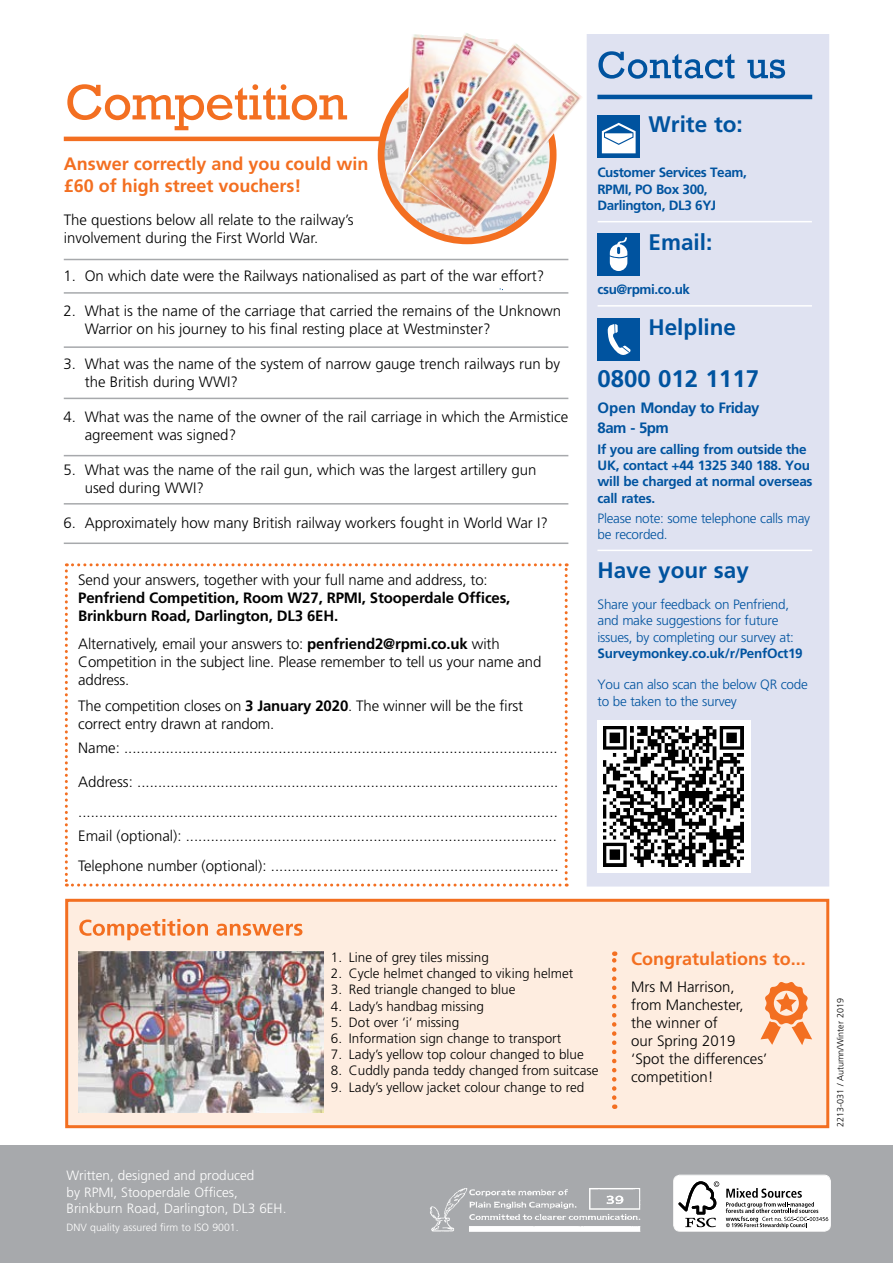
<style>
.page{position:relative;width:893px;height:1263px;background:#fff}
.page>*{position:absolute;margin:0;border:0;box-sizing:border-box;transform-origin:0 0}
.t1{font:700 24px "Frutiger";color:#00539f}
.t2{font:700 22.5px "Frutiger";color:#00539f}
.t3{font:700 18px/21.6px "Frutiger";color:#f36f21}
.t4{font:300 15px/18px "Frutiger";color:#000}
.t5{font:700 15px/18px "Frutiger";letter-spacing:-.01em;color:#000}
.t6{font:700 15px/20.1px "Frutiger";letter-spacing:-.03em;color:#00539f}
.t7{font:300 13.5px "Frutiger";color:#000}
.t8{font:700 13.5px/16.2px "Frutiger";letter-spacing:-.02em;color:#00539f}
.t9{font:300 13.5px/16.2px "Frutiger";letter-spacing:-.02em;color:#00539f}
.t10{font:300 13.5px/16.5px "Frutiger";color:#fff}
.t11{font:300 10.5px "Frutiger";color:#fff}
.t12{font:300 9px "Frutiger";color:#000}
.s1{font-weight:700}
</style>
<div class="page">
<div style="left:0;top:1145px;width:893px;height:118px;background:#a7a9ac"></div>
<img style="left:430px;top:1188px;width:211px;height:44px">
<svg style="left:674px;top:1175px;width:156px;height:56px;background:#d7d7d7"></svg>
<div style="left:673px;top:1175px;width:158px;height:56px;border:1px solid #fff;border-radius:6px"></div>
<div style="left:587px;top:34px;width:242px;height:852px;background:#dfe2f1"></div>
<svg style="left:598px;top:51px;width:187px;height:28px"></svg>
<hr style="left:597px;top:95px;width:215px;height:4px;background:#00539f">
<hr style="left:598px;top:221px;width:214px;height:1px;background:#fff">
<hr style="left:598px;top:305px;width:214px;height:2px;background:#fff">
<div style="left:65px;top:899px;width:764px;height:229px;background:#feede0;border:3px solid #f36f21"></div>
<svg style="left:79px;top:919px;width:223px;height:21px"></svg>
<svg style="left:760px;top:982px;width:52px;height:63px"></svg>
<div style="left:597px;top:233px;width:43px;height:43px;background:#00539f"></div>
<svg style="left:610px;top:237px;width:18px;height:34px"></svg>
<div style="left:598px;top:318px;width:42px;height:42px;background:#00539f"></div>
<svg style="left:608px;top:324px;width:23px;height:31px"></svg>
<div style="left:597px;top:115px;width:43px;height:43px;background:#00539f"></div>
<svg style="left:602px;top:123px;width:34px;height:30px"></svg>
<hr style="left:597px;top:550px;width:215px;height:1px;background:#fff">
<div style="left:597px;top:720px;width:153px;height:153px;background:#fff"></div>
<img style="left:604px;top:727px;width:139px;height:140px">
<svg style="left:65px;top:563px;width:503px;height:323px"></svg>
<svg style="left:67px;top:84px;width:280px;height:46px"></svg>
<hr style="left:64px;top:137px;width:452px;height:4px;background:#f36f21">
<hr style="left:64px;top:259px;width:504px;height:1px;background:#a7a9ac">
<hr style="left:64px;top:292px;width:504px;height:2px;background:#a7a9ac">
<hr style="left:64px;top:346px;width:504px;height:2px;background:#a7a9ac">
<hr style="left:64px;top:398px;width:504px;height:1px;background:#a7a9ac">
<hr style="left:64px;top:455px;width:504px;height:1px;background:#a7a9ac">
<hr style="left:64px;top:503px;width:504px;height:2px;background:#a7a9ac">
<hr style="left:64px;top:542px;width:504px;height:2px;background:#a7a9ac">
<img style="left:381px;top:98px;width:136px;height:143px">
<div style="left:378px;top:65px;width:178px;height:179px;border:7px solid #f36f21;border-radius:50%"></div>
<img style="left:398px;top:33px;width:101px;height:189px">
<img style="left:408px;top:42px;width:174px;height:187px">
<img style="left:78px;top:951px;width:246px;height:161px">
<svg style="left:612px;top:951px;width:4px;height:147px"></svg>
<p class="t3" style="left:64px;top:153px;width:306px">Answer correctly and you could win £60 of high street vouchers!</p>
<p class="t4" style="left:64px;top:211px;width:291px">The questions below all relate to the railway’s involvement during the First World War.</p>
<p class="t4" style="left:63px;top:267px;width:482px">1. On which date were the Railways nationalised as part of the war effort?</p>
<p class="t4" style="left:85px;top:302px;width:478px;text-indent:-21px">2. What is the name of the carriage that carried the remains of the Unknown<br>Warrior on his journey to his final resting place at Westminster?</p>
<p class="t4" style="left:85px;top:355px;width:477px;text-indent:-21px">3. What was the name of the system of narrow gauge trench railways run by the British during WWI?</p>
<p class="t4" style="left:85px;top:408px;width:485px;text-indent:-21px">4. What was the name of the owner of the rail carriage in which the Armistice agreement was signed?</p>
<p class="t4" style="left:85px;top:461px;width:453px;text-indent:-21px">5. What was the name of the rail gun, which was the largest artillery gun used during WWI?</p>
<p class="t4" style="left:63px;top:514px;width:486px">6. Approximately how many British railway workers fought in World War I?</p>
<p class="t4" style="left:78px;top:571px;width:411px">Send your answers, together with your full name and address, to:</p>
<p class="t5" style="left:78px;top:589px;width:434px">Penfriend Competition, Room W27, RPMI, Stooperdale Offices,<br>Brinkburn Road, Darlington, DL3 6EH.</p>
<p class="t4" style="left:78px;top:634px;width:465px">Alternatively, email your answers to: <span class="s1">penfriend2@rpmi.co.uk</span> with<br>Competition in the subject line. Please remember to tell us your name and address.</p>
<p class="t4" style="left:78px;top:697px;width:446px">The competition closes on <span class="s1">3 January 2020</span>. The winner will be the first correct entry drawn at random.</p>
<p class="t4" style="left:78px;top:739px;width:481px">Name: ........................................................................................................</p>
<p class="t4" style="left:78px;top:767px;width:482px;line-height:30px">Address: ..................................................................................................... ...................................................................................................................</p>
<p class="t4" style="left:78px;top:821px;width:482px;line-height:29.7px">Email (optional): .........................................................................................<br>Telephone number (optional): .....................................................................</p>
<h2 class="t2" style="left:648px;top:111px;width:96px">Write to:</h2>
<p class="t8" style="left:597px;top:164px;width:151px">Customer Services Team,<br>RPMI, PO Box 300,<br>Darlington, DL3 6YJ</p>
<h2 class="t2" style="left:649px;top:229px;width:65px">Email:</h2>
<p class="t8" style="left:597px;top:281px;width:94px">csu@rpmi.co.uk</p>
<h2 class="t2" style="left:649px;top:314px;width:89px">Helpline</h2>
<h1 class="t1" style="left:597px;top:364px;width:163px">0800 012 1117</h1>
<p class="t6" style="left:597px;top:398px;width:164px">Open Monday to Friday<br>8am - 5pm</p>
<p class="t8" style="left:597px;top:441px;width:217px">If you are calling from outside the<br>UK, contact +44 1325 340 188. You will be charged at normal overseas call rates.</p>
<p class="t9" style="left:597px;top:510px;width:214px">Please note: some telephone calls may be recorded.</p>
<h2 class="t2" style="left:597px;top:557px;width:153px">Have your say</h2>
<p class="t9" style="left:597px;top:596px;width:198px">Share your feedback on Penfriend, and make suggestions for future issues, by completing our survey at:</p>
<p class="t8" style="left:597px;top:645px;width:207px">Surveymonkey.co.uk/r/PenfOct19</p>
<p class="t9" style="left:597px;top:676px;width:212px">You can also scan the below QR code to be taken to the survey</p>
<p class="t10" style="left:67px;top:1167px;width:221px">Written, designed and produced<br>by RPMI, Stooperdale Offices,<br>Brinkburn Road, Darlington, DL3 6EH.</p>
<p class="t11" style="left:67px;top:1221px;width:174px">DNV quality assured firm to ISO 9001.</p>
<p class="t7" style="left:331px;top:950px;width:160px">1. Line of grey tiles missing</p>
<p class="t7" style="left:331px;top:966px;width:244px">2. Cycle helmet changed to viking helmet</p>
<p class="t7" style="left:331px;top:982px;width:186px">3. Red triangle changed to blue</p>
<p class="t7" style="left:331px;top:998px;width:155px">4. Lady’s handbag missing</p>
<p class="t7" style="left:331px;top:1014px;width:130px">5. Dot over ‘i‘ missing</p>
<p class="t7" style="left:331px;top:1031px;width:232px">6. Information sign change to transport</p>
<p class="t7" style="left:331px;top:1047px;width:254px">7. Lady’s yellow top colour changed to blue</p>
<p class="t7" style="left:331px;top:1063px;width:269px">8. Cuddly panda teddy changed from suitcase</p>
<p class="t7" style="left:331px;top:1079px;width:255px">9. Lady’s yellow jacket colour change to red</p>
<p class="t3" style="left:631px;top:948px;width:176px">Congratulations to...</p>
<p class="t4" style="left:631px;top:978px;width:138px">Mrs M Harrison, from Manchester, the winner of<br>our Spring 2019 ‘Spot the differences’ competition!</p>
<p class="t12" style="left:835px;top:1127px;width:130px;rotate:-90deg">2213-031 / Autumn/Winter 2019</p>
</div>
